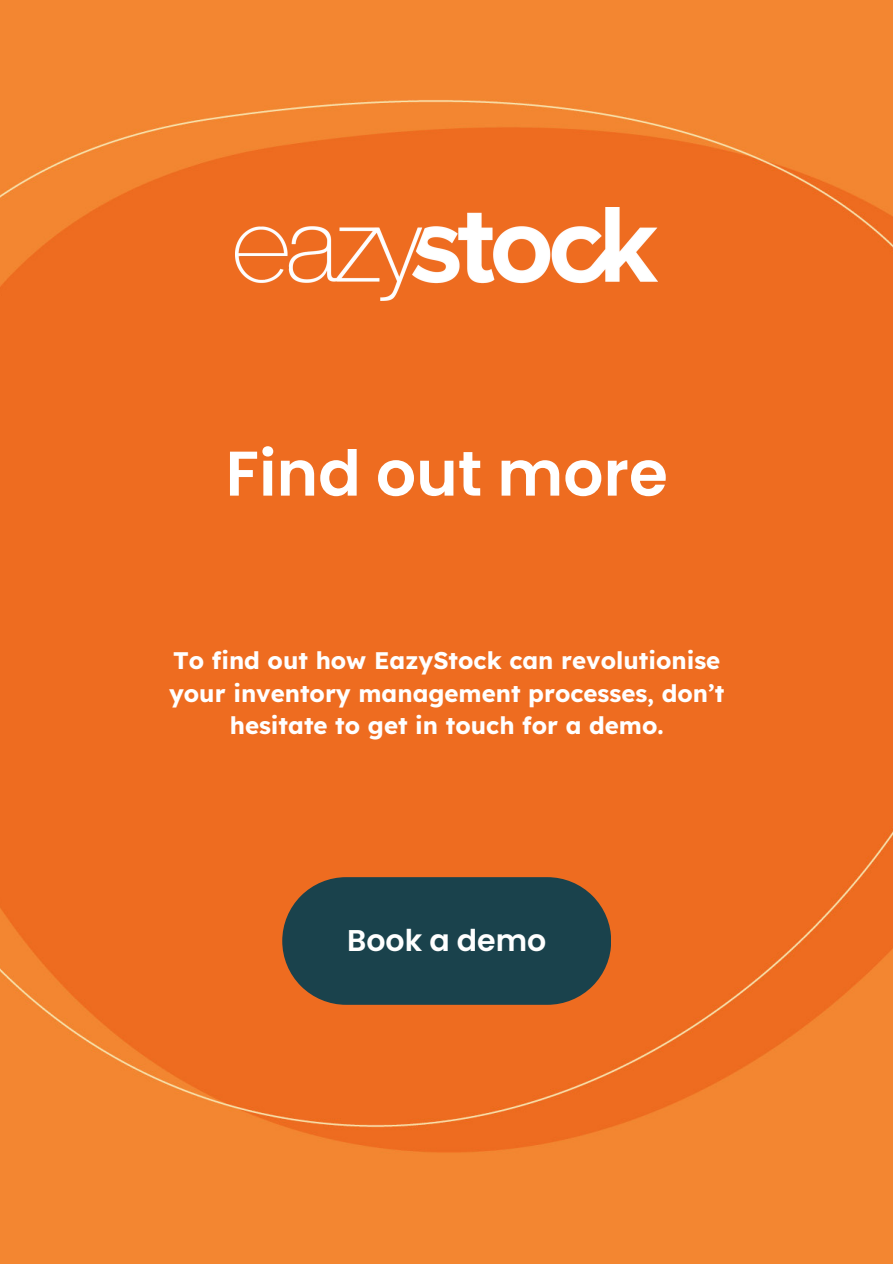
<style>
.page{position:relative;width:893px;height:1264px;background:#fff}
.page>*{position:absolute;margin:0;border:0;box-sizing:border-box;transform-origin:0 0}
.t1{font:600 63px "Poppins";color:#fff}
.t2{font:600 30px "Poppins";color:#fff}
.t3{font:700 24px/32.7px "Lexend";color:#fff;text-align:center}
</style>
<div class="page">
<img style="left:0;top:0;width:892px;height:1263px">
<img style="left:236px;top:207px;width:422px;height:93px">
<svg style="left:282px;top:877px;width:329px;height:127px;background:#2b4548"></svg>
<p class="t1" style="left:225px;top:429px;width:443px">Find out more</p>
<p class="t3" style="left:169px;top:643px;width:557px">To find out how EazyStock can revolutionise your inventory management processes, don’t hesitate to get in touch for a demo.</p>
<p class="t2" style="left:347px;top:919px;width:201px">Book a demo</p>
</div>
